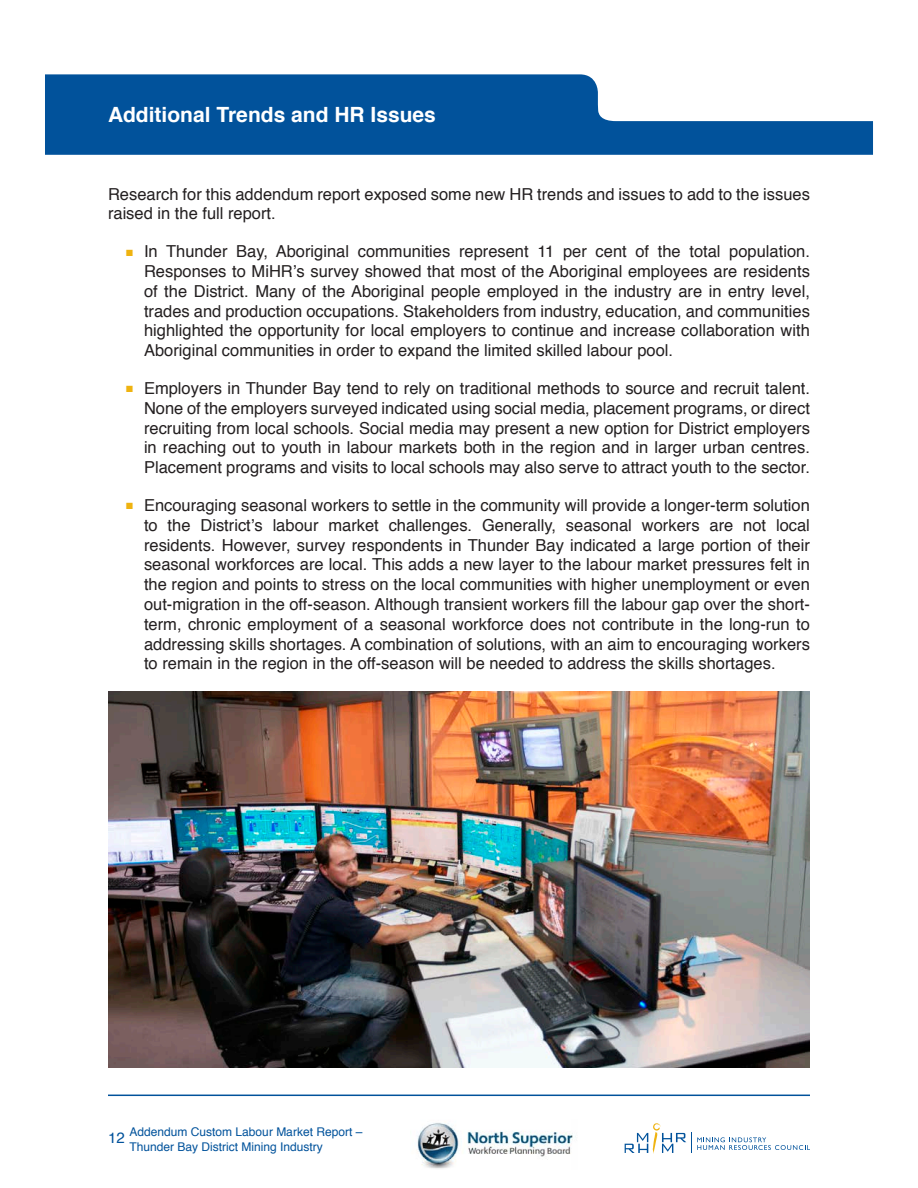
<style>
.page{position:relative;width:918px;height:1188px;background:#fff}
.page>*{position:absolute;margin:0;border:0;box-sizing:border-box;transform-origin:0 0}
.section_headings{font:700 21px "Helvetica";color:#fff}
.body_copy{font:16.5px/19.8px "Helvetica";color:#231f20;text-align:justify}
.t1{font:12px/14.4px "Helvetica";color:#01529b}
.s1{color:#efb310}
.s2{font-size:15px}
</style>
<div class="page">
<hr style="left:108px;top:1095px;width:702px;height:1px;background:#01529b">
<svg style="left:624px;top:1123px;width:186px;height:31px"></svg>
<img style="left:417px;top:1123px;width:156px;height:44px">
<svg style="left:45px;top:74px;width:828px;height:81px;fill:#01529b"></svg>
<img style="left:108px;top:691px;width:702px;height:377px">
<p class="section_headings" style="left:108px;top:98px;width:329px">Additional Trends and HR Issues</p>
<p class="body_copy" style="left:108px;top:184px;width:703px">Research for this addendum report exposed some new HR trends and issues to add to the issues raised in the full report.</p>
<p class="body_copy" style="left:144px;top:242px;width:667px;text-indent:-18px"><span class="s1">■</span> In Thunder Bay, Aboriginal communities represent 11 per cent of the total population.<br>Responses to MiHR’s survey showed that most of the Aboriginal employees are residents of the District. Many of the Aboriginal people employed in the industry are in entry level, trades and production occupations. Stakeholders from industry, education, and communities highlighted the opportunity for local employers to continue and increase collaboration with Aboriginal communities in order to expand the limited skilled labour pool.</p>
<p class="body_copy" style="left:144px;top:379px;width:668px;text-indent:-18px"><span class="s1">■</span> Employers in Thunder Bay tend to rely on traditional methods to source and recruit talent.<br>None of the employers surveyed indicated using social media, placement programs, or direct recruiting from local schools. Social media may present a new option for District employers in reaching out to youth in labour markets both in the region and in larger urban centres.<br>Placement programs and visits to local schools may also serve to attract youth to the sector.</p>
<p class="body_copy" style="left:144px;top:496px;width:668px;text-indent:-18px"><span class="s1">■</span> Encouraging seasonal workers to settle in the community will provide a longer-term solution to the District’s labour market challenges. Generally, seasonal workers are not local residents. However, survey respondents in Thunder Bay indicated a large portion of their seasonal workforces are local. This adds a new layer to the labour market pressures felt in the region and points to stress on the local communities with higher unemployment or even out-migration in the off-season. Although transient workers fill the labour gap over the short&shy;term, chronic employment of a seasonal workforce does not contribute in the long-run to addressing skills shortages. A combination of solutions, with an aim to encouraging workers to remain in the region in the off-season will be needed to address the skills shortages.</p>
<p class="t1" style="left:130px;top:1125px;width:234px;text-indent:-22px"><span class="s2">12</span> Addendum Custom Labour Market Report –<br>Thunder Bay District Mining Industry</p>
</div>
